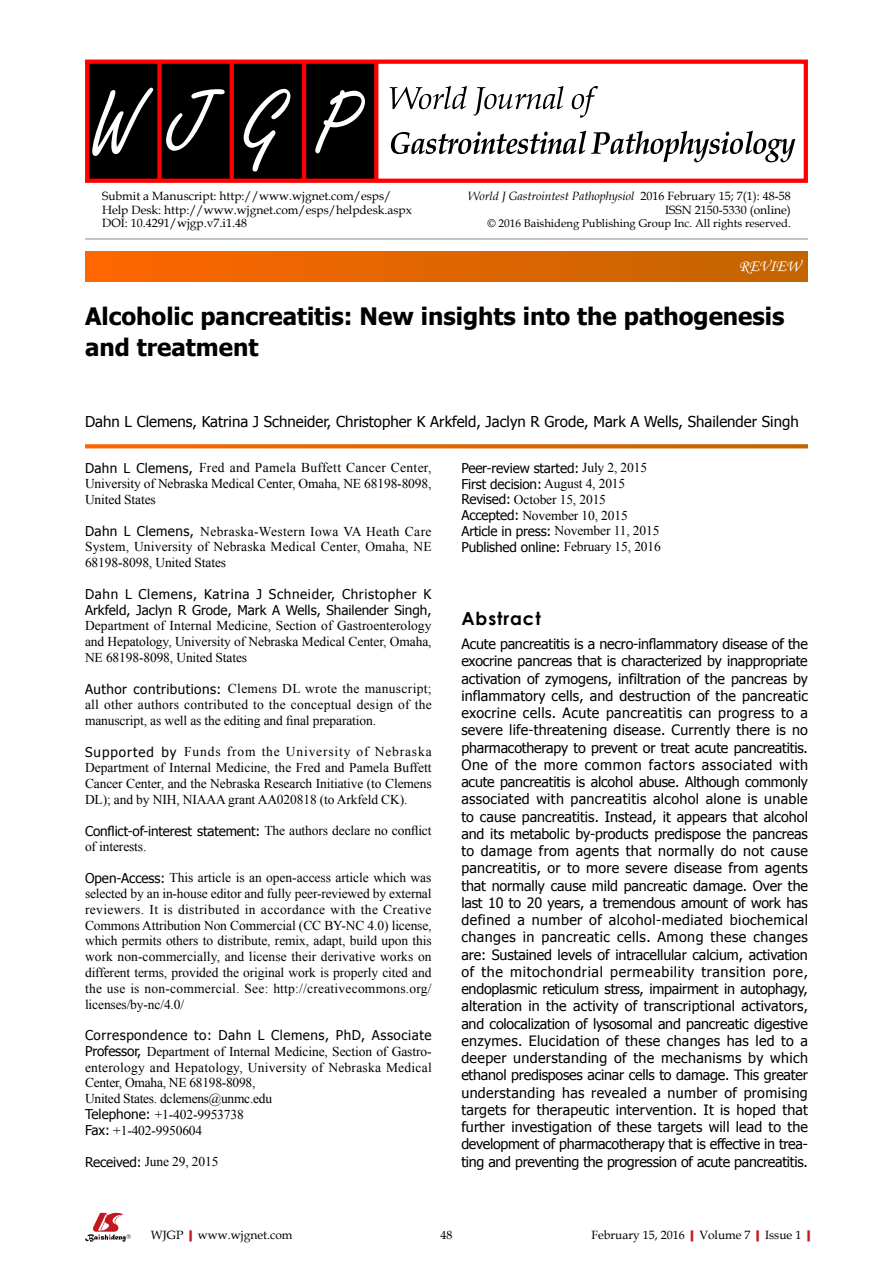
<style>
.page{position:relative;width:893px;height:1263px;background:#fff}
.page>*{position:absolute;margin:0;border:0;box-sizing:border-box;transform-origin:0 0}
.t1{font:700 24px/31.5px "Tahoma";color:#000}
.t2{font:700 18px "Century Gothic";letter-spacing:.05em;color:#000}
.t3{font:16.5px "Monotype Corsiva";color:#fff}
.t4{font:15px "Tahoma";color:#000}
.t5{font:14.25px/17.2px "Tahoma";letter-spacing:-.02em;color:#000;text-align:justify}
.t6{font:13.5px/15.8px "Times New Roman";letter-spacing:-.01em;color:#000;text-align:justify}
.t7{font:13.5px/15.8px "Tahoma";letter-spacing:-.01em;color:#000}
.t8{font:12px/13.5px "Book Antiqua";color:#000;text-align:right}
.t9{font:11.25px "Book Antiqua";color:#000}
.s1{font-style:italic}
.s2{font-family:"Tahoma"}
.s3{font-family:"Times New Roman"}
.s4{font-weight:700;color:#c01920}
</style>
<div class="page">
<div style="left:85px;top:252px;width:723px;height:29px;background:linear-gradient(to right,#f60,#c16500)"></div>
<hr style="left:85px;top:239px;width:723px;height:1px;background:#898989">
<svg style="left:85px;top:444px;width:723px;height:4px;background:#e16d0d"></svg>
<svg style="left:85px;top:1213px;width:46px;height:29px"></svg>
<div style="left:87px;top:61px;width:289px;height:121px;background:#000"></div>
<div style="left:157px;top:61px;width:5px;height:121px;background:#f00"></div>
<svg style="left:230px;top:65px;width:4px;height:113px"></svg>
<hr style="left:302px;top:61px;width:4px;height:121px;background:#f00">
<svg style="left:374px;top:65px;width:4px;height:113px"></svg>
<div style="left:85px;top:60px;width:723px;height:123px;border:4px solid #f00"></div>
<svg style="left:315px;top:90px;width:50px;height:63px"></svg>
<svg style="left:244px;top:89px;width:46px;height:83px"></svg>
<svg style="left:166px;top:89px;width:59px;height:62px"></svg>
<svg style="left:92px;top:88px;width:61px;height:68px"></svg>
<svg style="left:390px;top:86px;width:208px;height:32px"></svg>
<svg style="left:391px;top:131px;width:404px;height:31px"></svg>
<p class="t8" style="left:102px;top:189px;width:311px;text-align:left">Submit a Manuscript: http://www.wjgnet.com/esps/<br>Help Desk: http://www.wjgnet.com/esps/helpdesk.aspx<br>DOI: 10.4291/wjgp.v7.i1.48</p>
<p class="t8" style="left:468px;top:189px;width:324px"><span class="s1">World J Gastrointest Pathophysiol</span> 2016 February 15; 7(1): 48-58<br>ISSN 2150-5330 (online)</p>
<p class="t9" style="left:487px;top:215px;width:305px">© 2016 Baishideng Publishing Group Inc. All rights reserved.</p>
<p class="t3" style="left:739px;top:256px;width:63px">REVIEW</p>
<p class="t1" style="left:85px;top:298px;width:701px">Alcoholic pancreatitis: New insights into the pathogenesis and treatment</p>
<p class="t4" style="left:85px;top:412px;width:715px">Dahn L Clemens, Katrina J Schneider, Christopher K Arkfeld, Jaclyn R Grode, Mark A Wells, Shailender Singh</p>
<p class="t6" style="left:85px;top:460px;width:348px"><span class="s2">Dahn L Clemens,</span> Fred and Pamela Buffett Cancer Center, University of Nebraska Medical Center, Omaha, NE 68198-8098, United States</p>
<p class="t6" style="left:85px;top:523px;width:348px"><span class="s2">Dahn L Clemens,</span> Nebraska-Western Iowa VA Heath Care System, University of Nebraska Medical Center, Omaha, NE 68198-8098, United States</p>
<p class="t6" style="left:85px;top:586px;width:348px"><span class="s2">Dahn L Clemens, Katrina J Schneider, Christopher K Arkfeld, Jaclyn R Grode, Mark A Wells, Shailender Singh, </span>Department of Internal Medicine, Section of Gastroenterology and Hepatology, University of Nebraska Medical Center, Omaha, NE 68198-8098, United States</p>
<p class="t6" style="left:85px;top:680px;width:348px"><span class="s2">Author contributions:</span> Clemens DL wrote the manuscript; all other authors contributed to the conceptual design of the manuscript, as well as the editing and final preparation.</p>
<p class="t6" style="left:85px;top:744px;width:348px"><span class="s2">Supported by</span> Funds from the University of Nebraska Department of Internal Medicine, the Fred and Pamela Buffett Cancer Center, and the Nebraska Research Initiative (to Clemens DL); and by NIH, NIAAA grant AA020818 (to Arkfeld CK).</p>
<p class="t6" style="left:85px;top:823px;width:348px;line-height:15.3px"><span class="s2">Conflict-of-interest statement:</span> The authors declare no conflict of interests.</p>
<p class="t6" style="left:85px;top:870px;width:348px"><span class="s2">Open-Access:</span> This article is an open-access article which was selected by an in-house editor and fully peer-reviewed by external reviewers. It is distributed in accordance with the Creative Commons Attribution Non Commercial (CC BY-NC 4.0) license, which permits others to distribute, remix, adapt, build upon this work non-commercially, and license their derivative works on different terms, provided the original work is properly cited and the use is non-commercial. See: http://creativecommons.org/ licenses/by-nc/4.0/</p>
<p class="t6" style="left:85px;top:1028px;width:348px;text-align:left"><span class="s2">Correspondence to: Dahn L Clemens, PhD, Associate Professor,</span> Department of Internal Medicine, Section of Gastro&shy;enterology and Hepatology, University of Nebraska Medical Center, Omaha, NE 68198-8098,<br>United States. dclemens@unmc.edu<br><span class="s2">Telephone:</span> +1-402-9953738<br><span class="s2">Fax:</span> +1-402-9950604</p>
<p class="t6" style="left:85px;top:1153px;width:135px"><span class="s2">Received:</span> June 29, 2015</p>
<p class="t7" style="left:461px;top:459px;width:201px">Peer-review started: <span class="s3">July 2, 2015<br></span>First decision: <span class="s3">August 4, 2015<br></span>Revised: <span class="s3">October 15, 2015<br></span>Accepted: <span class="s3">November 10, 2015<br></span>Article in press: <span class="s3">November 11, 2015<br></span>Published online: <span class="s3">February 15, 2016</span></p>
<p class="t2" style="left:461px;top:605px;width:81px">Abstract</p>
<p class="t5" style="left:461px;top:634px;width:348px">Acute pancreatitis is a necro-inflammatory disease of the exocrine pancreas that is characterized by inappropriate activation of zymogens, infiltration of the pancreas by inflammatory cells, and destruction of the pancreatic exocrine cells. Acute pancreatitis can progress to a severe life-threatening disease. Currently there is no pharmacotherapy to prevent or treat acute pancreatitis.<br>One of the more common factors associated with acute pancreatitis is alcohol abuse. Although commonly associated with pancreatitis alcohol alone is unable to cause pancreatitis. Instead, it appears that alcohol and its metabolic by-products predispose the pancreas to damage from agents that normally do not cause pancreatitis, or to more severe disease from agents that normally cause mild pancreatic damage. Over the last 10 to 20 years, a tremendous amount of work has defined a number of alcohol-mediated biochemical changes in pancreatic cells. Among these changes are: Sustained levels of intracellular calcium, activation of the mitochondrial permeability transition pore, endoplasmic reticulum stress, impairment in autophagy, alteration in the activity of transcriptional activators, and colocalization of lysosomal and pancreatic digestive enzymes. Elucidation of these changes has led to a deeper understanding of the mechanisms by which ethanol predisposes acinar cells to damage. This greater understanding has revealed a number of promising targets for therapeutic intervention. It is hoped that further investigation of these targets will lead to the development of pharmacotherapy that is effective in trea&shy;ting and preventing the progression of acute pancreatitis.</p>
<p class="t8" style="left:151px;top:1227px;width:143px">WJGP<span class="s4">|</span>www.wjgnet.com</p>
<p class="t8" style="left:440px;top:1227px;width:13px">48</p>
<p class="t8" style="left:591px;top:1227px;width:226px">February 15, 2016<span class="s4">|</span>Volume 7<span class="s4">|</span>Issue 1<span class="s4">|</span></p>
</div>
